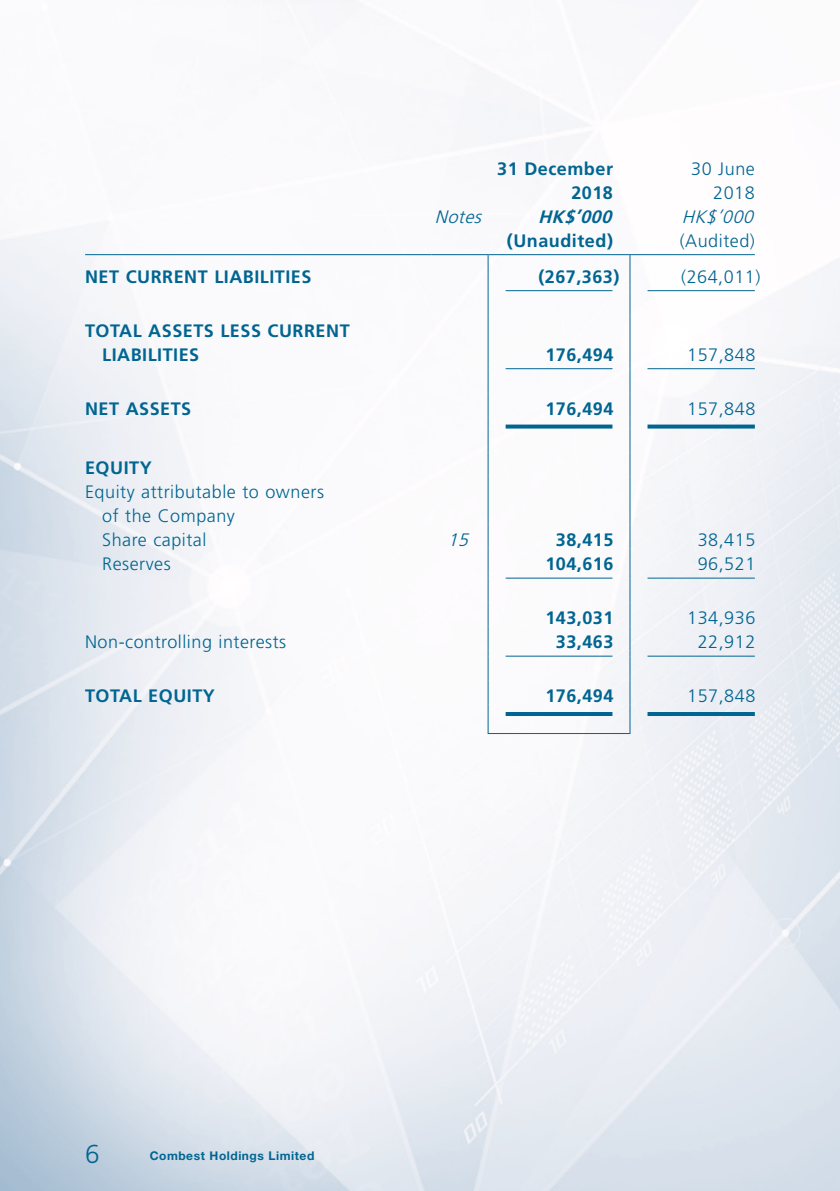
<style>
.page{position:relative;width:840px;height:1191px;background:#fff}
.page>*{position:absolute;margin:0;border:0;box-sizing:border-box;transform-origin:0 0}
.t1{font:300 26px "Frutiger LT Std";color:#006591}
.Body_Text{font:700 18px/24px "Frutiger LT Std";letter-spacing:.03em;color:#006591}
.Body_Text-2{font:300 18px/24px "Frutiger LT Std";letter-spacing:.03em;color:#006591}
.Body_Text-3{font:italic 300 18px "Frutiger LT Std";color:#006591}
.Body_Text-4{font:italic 700 18px "Frutiger LT Std";color:#006591}
.t2{font:700 12px "Helvetica Neue LT Std";letter-spacing:.045em;color:#006591}
</style>
<div class="page">
<img style="left:0;top:0;width:840px;height:1191px">
<hr style="left:487px;top:733px;width:143px;height:1px;background:#006591">
<svg style="left:487px;top:255px;width:1px;height:60px"></svg>
<svg style="left:629px;top:255px;width:1px;height:60px"></svg>
<hr style="left:487px;top:315px;width:1px;height:48px;background:#006591">
<hr style="left:629px;top:315px;width:1px;height:48px;background:#006591">
<svg style="left:487px;top:363px;width:1px;height:113px"></svg>
<svg style="left:629px;top:363px;width:1px;height:113px"></svg>
<hr style="left:487px;top:476px;width:1px;height:48px;background:#006591">
<hr style="left:629px;top:476px;width:1px;height:48px;background:#006591">
<svg style="left:487px;top:524px;width:1px;height:209px"></svg>
<svg style="left:629px;top:524px;width:1px;height:209px"></svg>
<hr style="left:85px;top:254px;width:346px;height:1px;background:#006591">
<hr style="left:431px;top:254px;width:57px;height:1px;background:#006591">
<hr style="left:488px;top:254px;width:141px;height:1px;background:#006591">
<hr style="left:629px;top:254px;width:125px;height:1px;background:#006591">
<hr style="left:505px;top:290px;width:107px;height:1px;background:#006591">
<hr style="left:647px;top:290px;width:107px;height:1px;background:#006591">
<hr style="left:505px;top:368px;width:107px;height:1px;background:#006591">
<hr style="left:647px;top:368px;width:107px;height:1px;background:#006591">
<svg style="left:505px;top:424px;width:107px;height:4px"></svg>
<svg style="left:647px;top:424px;width:107px;height:4px"></svg>
<hr style="left:505px;top:577px;width:107px;height:1px;background:#006591">
<hr style="left:647px;top:577px;width:107px;height:1px;background:#006591">
<hr style="left:505px;top:655px;width:107px;height:1px;background:#006591">
<hr style="left:647px;top:655px;width:107px;height:1px;background:#006591">
<hr style="left:505px;top:712px;width:107px;height:4px;background:#006591">
<hr style="left:647px;top:712px;width:107px;height:4px;background:#006591">
<p class="Body_Text" style="left:497px;top:157px;width:117px">31 December</p>
<p class="Body_Text-2" style="left:690px;top:157px;width:65px">30 June</p>
<p class="Body_Text" style="left:571px;top:181px;width:43px">2018</p>
<p class="Body_Text-2" style="left:712px;top:181px;width:43px">2018</p>
<p class="Body_Text-3" style="left:434px;top:206px;width:53px">Notes</p>
<p class="Body_Text-4" style="left:537px;top:206px;width:80px">HK$’000</p>
<p class="Body_Text-3" style="left:681px;top:206px;width:78px">HK$’000</p>
<p class="Body_Text" style="left:506px;top:229px;width:108px">(Unaudited)</p>
<p class="Body_Text-2" style="left:679px;top:229px;width:77px">(Audited)</p>
<p class="Body_Text" style="left:85px;top:265px;width:228px">NET CURRENT LIABILITIES</p>
<p class="Body_Text" style="left:538px;top:265px;width:83px">(267,363)</p>
<p class="Body_Text-2" style="left:680px;top:265px;width:81px">(264,011)</p>
<p class="Body_Text" style="left:102px;top:319px;width:249px;text-indent:-17px">TOTAL ASSETS LESS CURRENT<br>LIABILITIES</p>
<p class="Body_Text" style="left:545px;top:343px;width:70px">176,494</p>
<p class="Body_Text-2" style="left:686px;top:343px;width:70px">157,848</p>
<p class="Body_Text" style="left:85px;top:397px;width:108px">NET ASSETS</p>
<p class="Body_Text" style="left:545px;top:397px;width:70px">176,494</p>
<p class="Body_Text-2" style="left:686px;top:397px;width:70px">157,848</p>
<p class="Body_Text" style="left:85px;top:456px;width:68px">EQUITY</p>
<p class="Body_Text-2" style="left:102px;top:480px;width:223px;text-indent:-17px">Equity attributable to owners of the Company</p>
<p class="Body_Text-2" style="left:102px;top:528px;width:106px">Share capital</p>
<p class="Body_Text-3" style="left:447px;top:530px;width:28px">15</p>
<p class="Body_Text" style="left:555px;top:528px;width:59px">38,415</p>
<p class="Body_Text-2" style="left:697px;top:528px;width:59px">38,415</p>
<p class="Body_Text-2" style="left:102px;top:552px;width:70px">Reserves</p>
<p class="Body_Text" style="left:545px;top:552px;width:70px">104,616</p>
<p class="Body_Text-2" style="left:697px;top:552px;width:59px">96,521</p>
<p class="Body_Text" style="left:545px;top:606px;width:70px">143,031</p>
<p class="Body_Text-2" style="left:686px;top:606px;width:70px">134,936</p>
<p class="Body_Text-2" style="left:85px;top:630px;width:202px">Non-controlling interests</p>
<p class="Body_Text" style="left:555px;top:630px;width:59px">33,463</p>
<p class="Body_Text-2" style="left:697px;top:630px;width:59px">22,912</p>
<p class="Body_Text" style="left:85px;top:684px;width:131px">TOTAL EQUITY</p>
<p class="Body_Text" style="left:545px;top:684px;width:70px">176,494</p>
<p class="Body_Text-2" style="left:686px;top:684px;width:70px">157,848</p>
<h1 class="t1" style="left:85px;top:1139px;width:16px">6</h1>
<p class="t2" style="left:150px;top:1148px;width:166px">Combest Holdings Limited</p>
</div>
